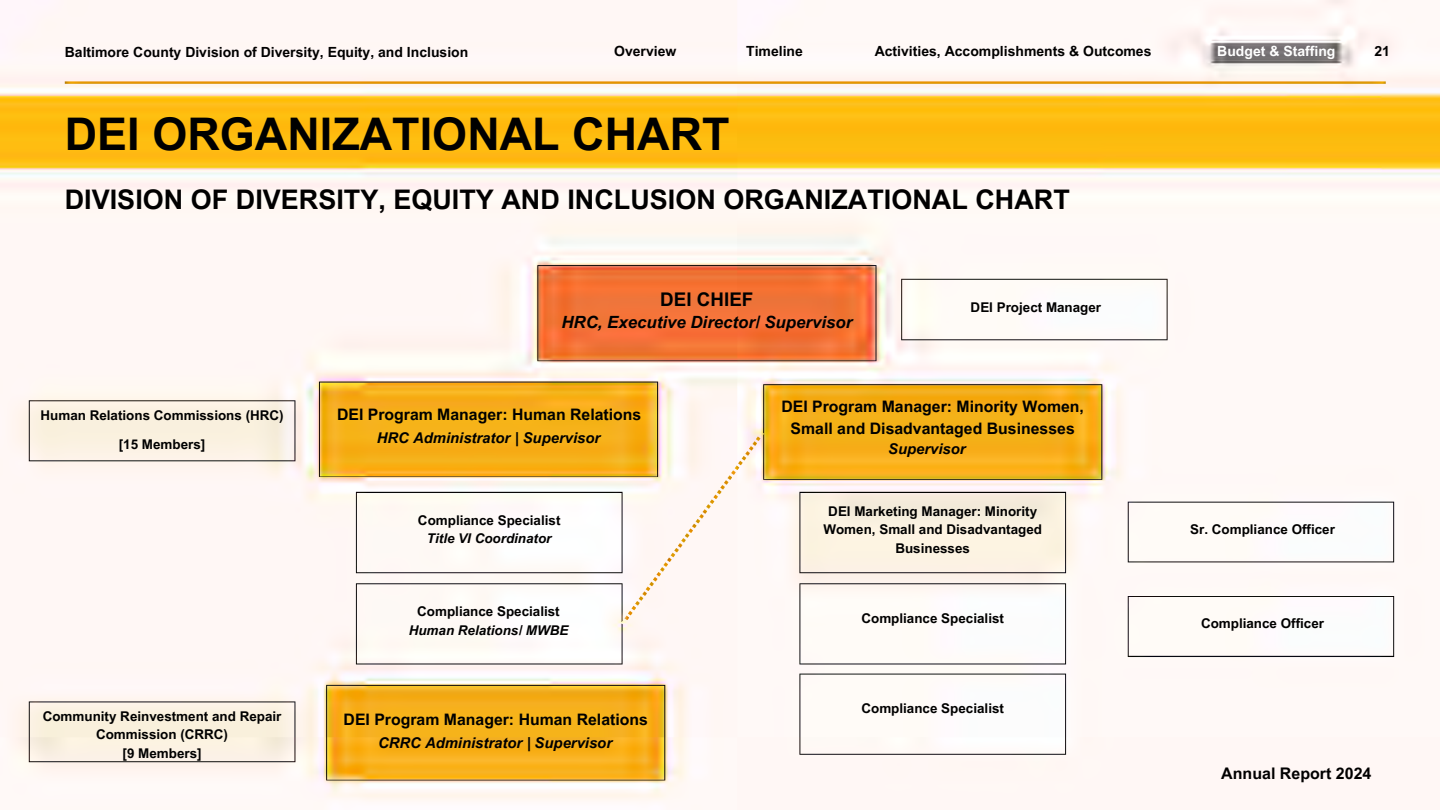
<style>
.page{position:relative;width:1440px;height:810px;background:#fff}
.page>*{position:absolute;margin:0;border:0;box-sizing:border-box;transform-origin:0 0}
.t1{font:700 45px "Arial MT Pro";color:#000}
.t2{font:700 27px "Arial MT Pro";color:#000}
.t3{font:700 18.8px "Arial MT Pro";color:#000}
.t4{font:italic 700 16.8px "Arial MT Pro";color:#000}
.t5{font:700 16px "Arial MT Pro";color:#000}
.t6{font:700 15.8px "Arial MT Pro";color:#000}
.t7{font:italic 700 14.8px "Arial MT Pro";color:#000}
.t8{font:700 14px "Arial MT Pro";color:#000}
.t9{font:700 14px "Arial MT Pro";color:#fff}
.t10{font:700 13.4px "Arial MT Pro";color:#000}
.t11{font:italic 700 13.4px "Arial MT Pro";color:#000}
</style>
<div class="page">
<img style="left:0;top:0;width:1440px;height:801px">
<p class="t8" style="left:65px;top:46px;width:405px">Baltimore County Division of Diversity, Equity, and Inclusion</p>
<p class="t8" style="left:614px;top:46px;width:64px">Overview</p>
<p class="t8" style="left:746px;top:46px;width:58px">Timeline</p>
<p class="t8" style="left:875px;top:46px;width:278px">Activities, Accomplishments &amp; Outcomes</p>
<p class="t9" style="left:1217px;top:46px;width:120px">Budget &amp; Staffing</p>
<p class="t8" style="left:1374px;top:46px;width:17px">21</p>
<p class="t1" style="left:65px;top:117px;width:666px">DEI ORGANIZATIONAL CHART</p>
<h1 class="t2" style="left:65px;top:190px;width:1007px">DIVISION OF DIVERSITY, EQUITY AND INCLUSION ORGANIZATIONAL CHART</h1>
<p class="t3" style="left:660px;top:292px;width:95px">DEI CHIEF</p>
<p class="t4" style="left:561px;top:316px;width:292px">HRC, Executive Director/ Supervisor</p>
<p class="t10" style="left:971px;top:302px;width:132px">DEI Project Manager</p>
<p class="t6" style="left:781px;top:401px;width:304px">DEI Program Manager: Minority Women,</p>
<p class="t10" style="left:41px;top:411px;width:245px">Human Relations Commissions (HRC)</p>
<p class="t6" style="left:337px;top:409px;width:306px">DEI Program Manager: Human Relations</p>
<p class="t6" style="left:791px;top:423px;width:286px">Small and Disadvantaged Businesses</p>
<p class="t7" style="left:377px;top:432px;width:225px">HRC Administrator | Supervisor</p>
<p class="t10" style="left:119px;top:439px;width:88px">[15 Members]</p>
<p class="t7" style="left:888px;top:444px;width:79px">Supervisor</p>
<p class="t10" style="left:418px;top:515px;width:144px">Compliance Specialist</p>
<p class="t11" style="left:427px;top:534px;width:126px">Title VI Coordinator</p>
<p class="t10" style="left:417px;top:607px;width:144px">Compliance Specialist</p>
<p class="t11" style="left:409px;top:625px;width:161px">Human Relations/ MWBE</p>
<p class="t10" style="left:43px;top:711px;width:240px">Community Reinvestment and Repair</p>
<p class="t6" style="left:344px;top:714px;width:306px">DEI Program Manager: Human Relations</p>
<p class="t10" style="left:96px;top:730px;width:134px">Commission (CRRC)</p>
<p class="t7" style="left:378px;top:737px;width:236px">CRRC Administrator | Supervisor</p>
<p class="t10" style="left:123px;top:748px;width:81px">[9 Members]</p>
<p class="t10" style="left:828px;top:506px;width:210px">DEI Marketing Manager: Minority</p>
<p class="t10" style="left:823px;top:524px;width:220px">Women, Small and Disadvantaged</p>
<p class="t10" style="left:1190px;top:524px;width:146px">Sr. Compliance Officer</p>
<p class="t10" style="left:895px;top:543px;width:76px">Businesses</p>
<p class="t10" style="left:861px;top:613px;width:144px">Compliance Specialist</p>
<p class="t10" style="left:1201px;top:619px;width:125px">Compliance Officer</p>
<p class="t10" style="left:861px;top:703px;width:144px">Compliance Specialist</p>
<p class="t5" style="left:1221px;top:768px;width:152px">Annual Report 2024</p>
</div>
